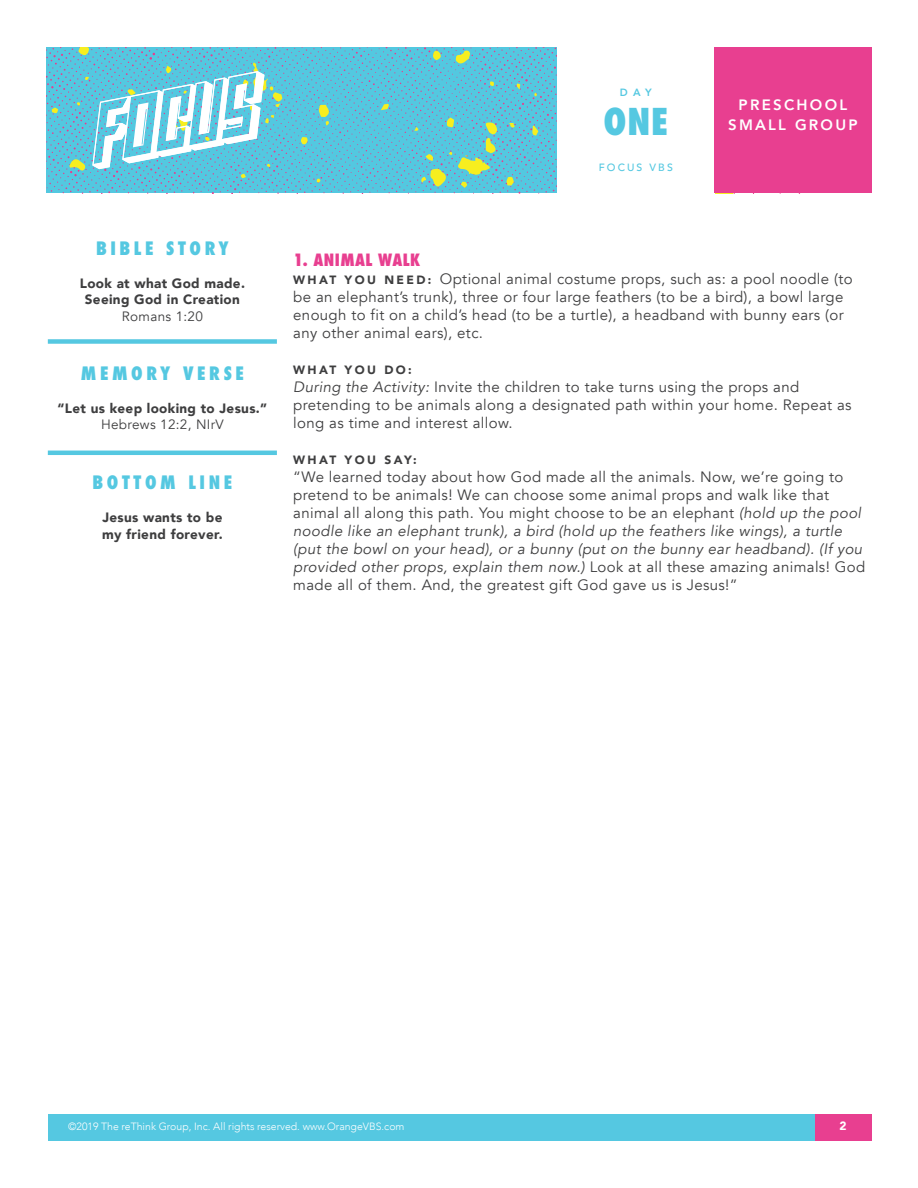
<style>
.page{position:relative;width:918px;height:1188px;background:#fff}
.page>*{position:absolute;margin:0;border:0;box-sizing:border-box;transform-origin:0 0}
.t1{font:800 condensed 36px "Futura";color:#55c8e1}
.t2{font:800 condensed 18px "Futura";letter-spacing:.2em;color:#55c8e1}
.Paragraph_Style_1{font:800 condensed 16.5px "Futura";letter-spacing:.025em;color:#e83f90}
.Paragraph_Style_1-2{font:15px/18px "Avenir";letter-spacing:.025em;color:#3e3e3f}
.t3{font:800 15px/19.5px "Avenir";letter-spacing:.15em;color:#fff;text-align:center}
.t4{font:900 13.5px/16.5px "Avenir";letter-spacing:.025em;color:#3e3e3f;text-align:center}
.t5{font:13.5px "Avenir";letter-spacing:.025em;color:#3e3e3f}
.Paragraph_Style_1-3{font:900 12px "Avenir";letter-spacing:.2em;color:#3e3e3f}
.t6{font:900 12px "Avenir";color:#fff}
.t7{font:300 10.5px "Avenir";color:#fff}
.t8{font:500 10.5px "Avenir";letter-spacing:.2em;color:#55c8e1}
.t9{font:800 10.5px "Avenir";color:#55c8e1}
.s1{font-weight:900;font-size:12px}
.s2{font-style:italic}
</style>
<div class="page">
<div style="left:714px;top:47px;width:158px;height:146px;background:#e83f90"></div>
<svg style="left:46px;top:47px;width:755px;height:147px"></svg>
<div style="left:48px;top:339px;width:229px;height:5px;background:#55c8e1"></div>
<hr style="left:48px;top:451px;width:229px;height:4px;background:#55c8e1">
<div style="left:48px;top:1114px;width:823px;height:28px;background:#55c8e1"></div>
<div style="left:815px;top:1114px;width:57px;height:28px;background:#e83f90"></div>
<p class="t9" style="left:620px;top:84px;width:33px">DAY</p>
<h1 class="t1" style="left:604px;top:97px;width:66px">ONE</h1>
<p class="t3" style="left:728px;top:95px;width:131px">PRESCHOOL<br>SMALL GROUP</p>
<p class="t8" style="left:599px;top:159px;width:76px">FOCUS VBS</p>
<p class="t2" style="left:96px;top:236px;width:134px">BIBLE STORY</p>
<p class="t4" style="left:80px;top:275px;width:167px">Look at what God made.<br>Seeing God in Creation</p>
<p class="t5" style="left:122px;top:308px;width:83px">Romans 1:20</p>
<p class="t2" style="left:81px;top:361px;width:165px">MEMORY VERSE</p>
<p class="t4" style="left:57px;top:400px;width:211px">“Let us keep looking to Jesus.”</p>
<p class="t5" style="left:101px;top:417px;width:124px">Hebrews 12:2, NIrV</p>
<p class="t2" style="left:93px;top:471px;width:141px">BOTTOM LINE</p>
<p class="t4" style="left:102px;top:509px;width:122px;text-align:left">Jesus wants to be my friend forever.</p>
<p class="Paragraph_Style_1" style="left:293px;top:248px;width:129px">1. ANIMAL WALK</p>
<p class="Paragraph_Style_1-2" style="left:293px;top:270px;width:561px"><span class="s1">W H AT Y O U N E E D :</span> Optional animal costume props, such as: a pool noodle (to be an elephant’s trunk), three or four large feathers (to be a bird), a bowl large enough to fit on a child’s head (to be a turtle), a headband with bunny ears (or any other animal ears), etc.</p>
<p class="Paragraph_Style_1-3" style="left:293px;top:359px;width:120px">WHAT YOU DO:</p>
<p class="Paragraph_Style_1-2" style="left:293px;top:378px;width:560px"><span class="s2">During the Activity:</span> Invite the children to take turns using the props and pretending to be animals along a designated path within your home. Repeat as long as time and interest allow.</p>
<p class="Paragraph_Style_1-3" style="left:293px;top:449px;width:125px">WHAT YOU SAY:</p>
<p class="Paragraph_Style_1-2" style="left:293px;top:468px;width:574px">“We learned today about how God made all the animals. Now, we’re going to pretend to be animals! We can choose some animal props and walk like that animal all along this path. You might choose to be an elephant <span class="s2">(hold up the pool noodle like an elephant trunk), a bird (hold up the feathers like wings), a turtle (put the bowl on your head), or a bunny (put on the bunny ear headband). (If you provided other props, explain them now.)</span> Look at all these amazing animals! God made all of them. And, the greatest gift God gave us is Jesus!”</p>
<p class="t7" style="left:68px;top:1120px;width:338px">©2019 The reThink Group, Inc. All rights reserved. www.OrangeVBS.com</p>
<p class="t6" style="left:840px;top:1115px;width:9px">2</p>
</div>
